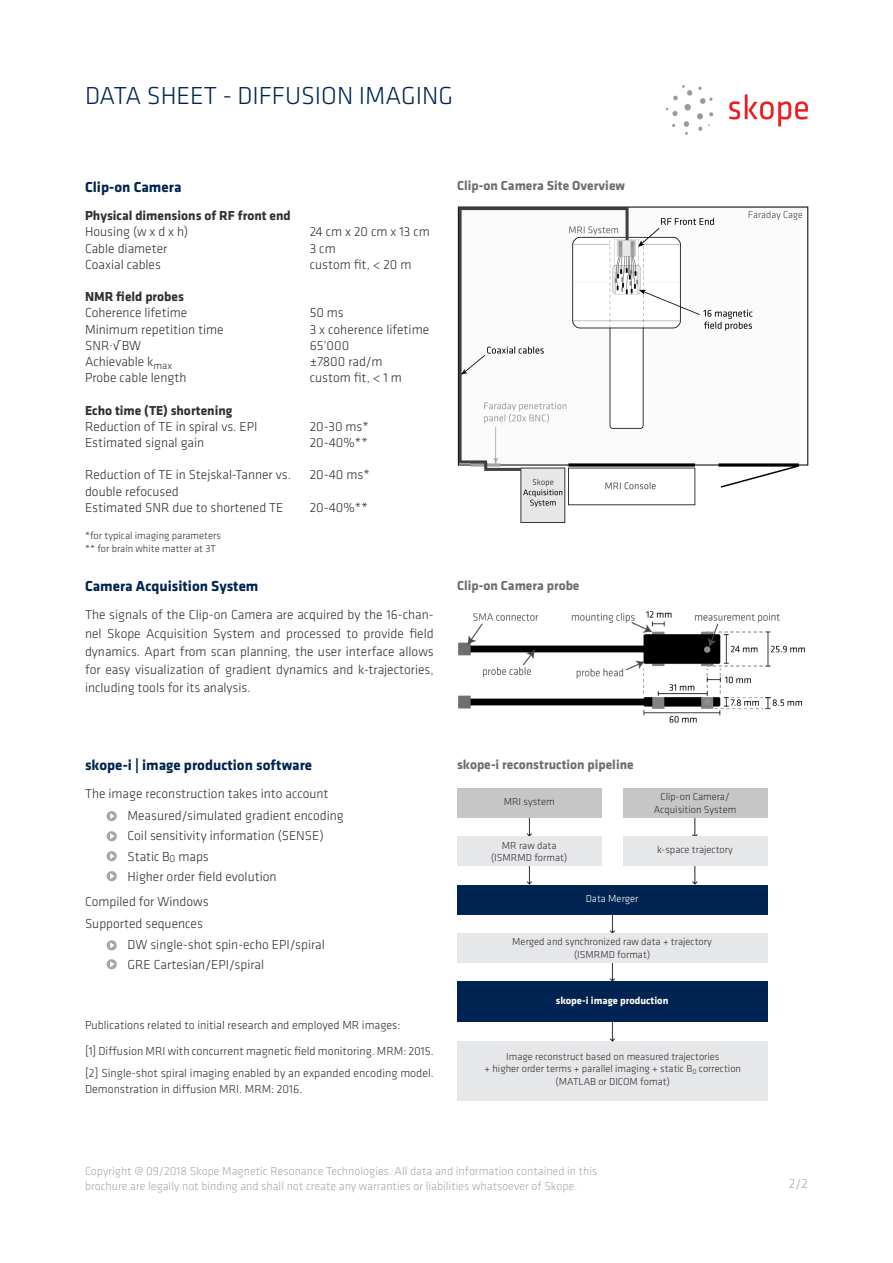
<style>
.page{position:relative;width:893px;height:1263px;background:#fff}
.page>*{position:absolute;margin:0;border:0;box-sizing:border-box;transform-origin:0 0}
.t1{font:300 25.5px "Klavika";color:#002451}
.t2{font:700 15px "Klavika";color:#002451}
.t3{font:300 13.5px/18.3px "Klavika";color:#312f30}
.t4{font:700 13.5px "Klavika";color:#6c6d70}
.t5{font:700 13.5px "Klavika";color:#312f30}
.t6{font:300 13.5px "Klavika";color:#a8a9ad}
.t7{font:300 12px/16.2px "Klavika";color:#312f30}
.t8{font:300 12px "Klavika";color:#a8a9ad}
.t9{font:300 10.5px "Klavika";color:#312f30}
.t10{font:700 10.5px "Klavika";color:#fff}
.t11{font:300 10.5px "Klavika";color:#fff}
.s1{color:#231f20}
</style>
<div class="page">
<svg style="left:729px;top:94px;width:79px;height:33px"></svg>
<svg style="left:666px;top:85px;width:47px;height:50px"></svg>
<img style="left:458px;top:611px;width:347px;height:112px">
<div style="left:107px;top:811px;width:10px;height:10px;background:#a7a6a6;border-radius:50%"></div>
<svg style="left:110px;top:813px;width:5px;height:6px"></svg>
<div style="left:107px;top:831px;width:10px;height:10px;background:#a7a6a6;border-radius:50%"></div>
<svg style="left:110px;top:833px;width:5px;height:6px"></svg>
<div style="left:107px;top:851px;width:10px;height:10px;background:#a7a6a6;border-radius:50%"></div>
<svg style="left:110px;top:853px;width:5px;height:6px"></svg>
<div style="left:107px;top:871px;width:10px;height:10px;background:#a7a6a6;border-radius:50%"></div>
<svg style="left:110px;top:873px;width:5px;height:6px"></svg>
<div style="left:107px;top:940px;width:10px;height:10px;background:#a7a6a6;border-radius:50%"></div>
<svg style="left:110px;top:942px;width:5px;height:6px"></svg>
<div style="left:107px;top:959px;width:10px;height:10px;background:#a7a6a6;border-radius:50%"></div>
<svg style="left:110px;top:961px;width:5px;height:6px"></svg>
<div style="left:457px;top:1041px;width:310px;height:60px;background:#e6e7e9"></div>
<img style="left:519px;top:817px;width:20px;height:19px">
<div style="left:457px;top:788px;width:144px;height:29px;background:#c6c6c6"></div>
<img style="left:526px;top:866px;width:6px;height:19px">
<img style="left:685px;top:817px;width:20px;height:19px">
<div style="left:623px;top:788px;width:144px;height:29px;background:#c6c6c6"></div>
<img style="left:692px;top:866px;width:6px;height:19px">
<div style="left:623px;top:836px;width:144px;height:30px;background:#e6e7e9"></div>
<div style="left:457px;top:836px;width:144px;height:30px;background:#e6e7e9"></div>
<img style="left:603px;top:914px;width:20px;height:19px">
<div style="left:457px;top:885px;width:310px;height:29px;background:#002451"></div>
<img style="left:602px;top:963px;width:20px;height:19px">
<div style="left:457px;top:933px;width:310px;height:30px;background:#e6e7e9"></div>
<img style="left:609px;top:1022px;width:6px;height:19px">
<div style="left:457px;top:982px;width:310px;height:40px;background:#002451"></div>
<img style="left:457px;top:206px;width:352px;height:317px">
<p class="t1" style="left:85px;top:80px;width:369px">DATA SHEET - DIFFUSION IMAGING</p>
<p class="t2" style="left:85px;top:176px;width:98px">Clip-on Camera</p>
<p class="t5" style="left:85px;top:206px;width:207px">Physical dimensions of RF front end</p>
<p class="t3" style="left:85px;top:223px;width:105px">Housing (w x d x h)</p>
<p class="t3" style="left:85px;top:239px;width:84px">Cable diameter</p>
<p class="t3" style="left:85px;top:255px;width:77px">Coaxial cables</p>
<p class="t5" style="left:85px;top:287px;width:100px">NMR field probes</p>
<p class="t3" style="left:85px;top:304px;width:104px">Coherence lifetime</p>
<p class="t3" style="left:85px;top:320px;width:140px">Minimum repetition time</p>
<p class="t3" style="left:85px;top:336px;width:58px">SNR∙√BW</p>
<p class="t3" style="left:85px;top:352px;width:89px">Achievable k<sub>max</sub></p>
<p class="t3" style="left:85px;top:368px;width:103px">Probe cable length</p>
<p class="t5" style="left:85px;top:400px;width:149px">Echo time (TE) shortening</p>
<p class="t3" style="left:85px;top:417px;width:174px">Reduction of TE in spiral vs. EPI</p>
<p class="t3" style="left:85px;top:433px;width:121px">Estimated signal gain</p>
<p class="t3" style="left:85px;top:467px;width:207px;line-height:16.2px">Reduction of TE in Stejskal-Tanner vs. double refocused</p>
<p class="t3" style="left:85px;top:498px;width:200px">Estimated SNR due to shortened TE</p>
<p class="t9" style="left:85px;top:529px;width:137px">*for typical imaging parameters</p>
<p class="t9" style="left:85px;top:542px;width:132px">** for brain white matter at 3T</p>
<p class="t2" style="left:85px;top:575px;width:175px">Camera Acquisition System</p>
<p class="t3" style="left:310px;top:223px;width:122px">24 cm x 20 cm x 13 cm</p>
<p class="t3" style="left:310px;top:239px;width:28px">3 cm</p>
<p class="t3" style="left:310px;top:255px;width:103px">custom fit, &lt; 20 m</p>
<p class="t3" style="left:310px;top:304px;width:36px">50 ms</p>
<p class="t3" style="left:310px;top:320px;width:121px">3 x coherence lifetime</p>
<p class="t3" style="left:310px;top:336px;width:41px">65‘000</p>
<p class="t3" style="left:310px;top:352px;width:74px">±7800 rad/m</p>
<p class="t3" style="left:310px;top:368px;width:94px">custom fit, &lt; 1 m</p>
<p class="t3" style="left:310px;top:417px;width:61px">20-30 ms*</p>
<p class="t3" style="left:310px;top:433px;width:60px">20-40%**</p>
<p class="t3" style="left:310px;top:466px;width:62px">20-40 ms*</p>
<p class="t3" style="left:310px;top:498px;width:60px">20-40%*<span class="s1">*</span></p>
<p class="t3" style="left:85px;top:606px;width:350px;text-align:justify">The signals of the Clip-on Camera are acquired by the 16-chan&shy;nel Skope Acquisition System and processed to provide field dynamics. Apart from scan planning, the user interface allows for easy visualization of gradient dynamics and k-trajectories, including tools for its analysis.</p>
<p class="t4" style="left:457px;top:176px;width:169px">Clip-on Camera Site Overview</p>
<p class="t4" style="left:457px;top:576px;width:124px">Clip-on Camera probe</p>
<p class="t2" style="left:85px;top:754px;width:229px">skope-i | image production software</p>
<p class="t3" style="left:85px;top:784px;width:245px">The image reconstruction takes into account</p>
<p class="t3" style="left:128px;top:806px;width:218px">Measured/simulated gradient encoding</p>
<p class="t3" style="left:128px;top:826px;width:198px">Coil sensitivity information (SENSE)</p>
<p class="t3" style="left:128px;top:847px;width:83px">Static B<sub>0</sub> maps</p>
<p class="t3" style="left:128px;top:867px;width:151px">Higher order field evolution</p>
<p class="t3" style="left:85px;top:892px;width:125px">Compiled for Windows</p>
<p class="t3" style="left:85px;top:914px;width:119px">Supported sequences</p>
<p class="t3" style="left:128px;top:935px;width:199px">DW single-shot spin-echo EPI/spiral</p>
<p class="t3" style="left:128px;top:955px;width:138px">GRE Cartesian/EPI/spiral</p>
<p class="t7" style="left:85px;top:1016px;width:317px">Publications related to initial research and employed MR images:</p>
<p class="t7" style="left:85px;top:1043px;width:350px">[1] Diffusion MRI with concurrent magnetic field monitoring. MRM: 2015.</p>
<p class="t7" style="left:85px;top:1065px;width:350px">[2] Single-shot spiral imaging enabled by an expanded encoding model.<br>Demonstration in diffusion MRI. MRM: 2016.</p>
<p class="t4" style="left:457px;top:755px;width:178px">skope-i reconstruction pipeline</p>
<p class="t9" style="left:504px;top:795px;width:53px">MRI system</p>
<p class="t9" style="left:660px;top:791px;width:71px">Clip-on Camera/</p>
<p class="t9" style="left:654px;top:803px;width:84px">Acquisition System</p>
<p class="t9" style="left:657px;top:844px;width:77px">k-space trajectory</p>
<p class="t9" style="left:502px;top:839px;width:56px">MR raw data</p>
<p class="t9" style="left:491px;top:851px;width:78px">(ISMRMD format)</p>
<p class="t11" style="left:586px;top:892px;width:54px">Data Merger</p>
<p class="t9" style="left:512px;top:935px;width:201px">Merged and synchronized raw data + trajectory</p>
<p class="t9" style="left:574px;top:948px;width:78px">(ISMRMD format)</p>
<p class="t10" style="left:556px;top:993px;width:114px">skope-i image production</p>
<p class="t9" style="left:506px;top:1050px;width:215px">Image reconstruct based on measured trajectories</p>
<p class="t9" style="left:485px;top:1062px;width:258px">+ higher order terms + parallel imaging + static B<sub>0</sub> correction</p>
<p class="t9" style="left:556px;top:1075px;width:116px">(MATLAB or DICOM fomat)</p>
<p class="t8" style="left:85px;top:1164px;width:514px">Copyright @ 09/2018 Skope Magnetic Resonance Technologies. All data and information contained in this</p>
<p class="t8" style="left:85px;top:1178px;width:494px">brochure are legally not binding and shall not create any warranties or liabilities whatsoever of Skope.</p>
<p class="t6" style="left:789px;top:1175px;width:21px">2/2</p>
</div>
